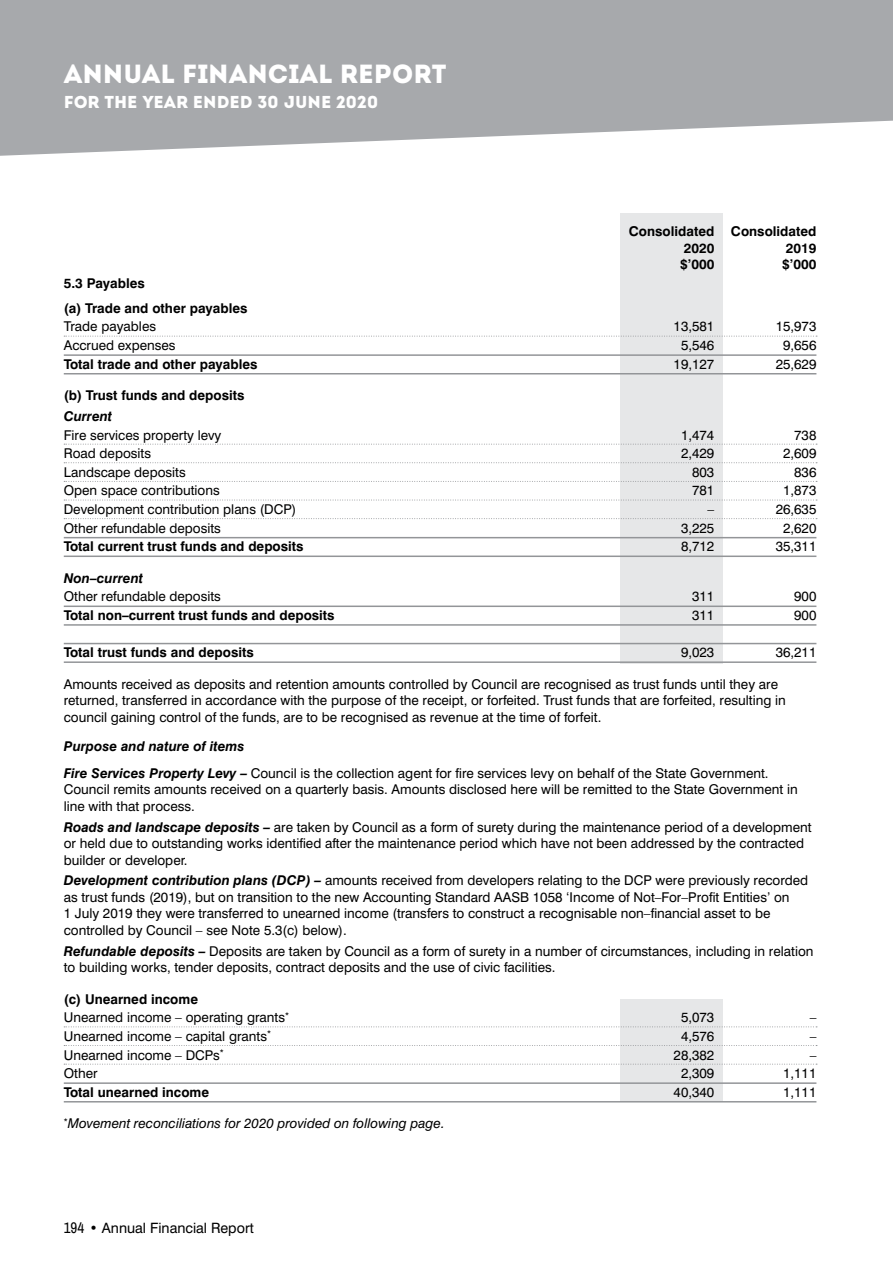
<style>
.page{position:relative;width:893px;height:1263px;background:#fff}
.page>*{position:absolute;margin:0;border:0;box-sizing:border-box;transform-origin:0 0}
.t1{font:26.25px "Intro";color:#fff}
.t2{font:17.25px "Intro";color:#fff}
.t3{font:14.25px "Swiss 721 BT";color:#000}
.t4{font:13.5px/16.5px "Swiss 721 BT";color:#000}
.t5{font:700 13.5px/16.5px "Swiss 721 BT";color:#000}
.t6{font:italic 13.5px "Swiss 721 BT";color:#000}
.t7{font:italic 700 13.5px "Swiss 721 BT";color:#000}
.s1{font-weight:700;font-style:italic}
.s2{font-weight:700}
.s3{font-family:"Archivo Narrow";font-size:15px}
</style>
<div class="page">
<svg style="left:0;top:0;width:893px;height:156px;fill:#a7a9ac"></svg>
<div style="left:621px;top:213px;width:102px;height:450px;background:#e6e7e8"></div>
<div style="left:621px;top:999px;width:102px;height:102px;background:#e6e7e8"></div>
<svg style="left:64px;top:336px;width:753px;height:1px"></svg>
<hr style="left:64px;top:354px;width:752px;height:2px;background:#939598">
<hr style="left:64px;top:373px;width:752px;height:1px;background:#939598">
<svg style="left:64px;top:444px;width:753px;height:1px"></svg>
<svg style="left:64px;top:462px;width:753px;height:1px"></svg>
<svg style="left:64px;top:481px;width:753px;height:1px"></svg>
<svg style="left:64px;top:500px;width:753px;height:1px"></svg>
<svg style="left:64px;top:518px;width:753px;height:1px"></svg>
<hr style="left:64px;top:537px;width:752px;height:1px;background:#939598">
<hr style="left:64px;top:555px;width:752px;height:2px;background:#939598">
<hr style="left:64px;top:605px;width:752px;height:2px;background:#939598">
<hr style="left:64px;top:624px;width:752px;height:2px;background:#939598">
<hr style="left:64px;top:643px;width:752px;height:1px;background:#939598">
<hr style="left:64px;top:661px;width:752px;height:2px;background:#939598">
<svg style="left:64px;top:1026px;width:753px;height:1px"></svg>
<svg style="left:64px;top:1045px;width:753px;height:1px"></svg>
<svg style="left:64px;top:1064px;width:753px;height:1px"></svg>
<hr style="left:64px;top:1082px;width:752px;height:2px;background:#939598">
<hr style="left:64px;top:1101px;width:752px;height:1px;background:#939598">
<h1 class="t1" style="left:64px;top:59px;width:384px">ANNUAL FINANCIAL REPORT</h1>
<p class="t2" style="left:64px;top:92px;width:316px">FOR THE YEAR ENDED 30 JUNE 2020</p>
<p class="t5" style="left:684px;top:223px;width:134px;text-indent:-55px">Consolidated Consolidated<br>2020</p>
<p class="t5" style="left:786px;top:240px;width:32px">2019</p>
<p class="t5" style="left:680px;top:256px;width:36px">$’000</p>
<p class="t5" style="left:782px;top:256px;width:36px">$’000</p>
<p class="t5" style="left:64px;top:270px;width:185px;line-height:25px">5.3 Payables<br>(a) Trade and other payables</p>
<p class="t4" style="left:64px;top:318px;width:94px">Trade payables</p>
<p class="t4" style="left:674px;top:318px;width:42px">13,581</p>
<p class="t4" style="left:776px;top:318px;width:42px">15,973</p>
<p class="t4" style="left:64px;top:337px;width:113px">Accrued expenses</p>
<p class="t4" style="left:681px;top:337px;width:35px">5,546</p>
<p class="t4" style="left:783px;top:337px;width:35px">9,656</p>
<p class="t5" style="left:64px;top:356px;width:195px">Total trade and other payables</p>
<p class="t4" style="left:674px;top:356px;width:42px">19,127</p>
<p class="t4" style="left:776px;top:356px;width:42px">25,629</p>
<p class="t5" style="left:64px;top:387px;width:182px">(b) Trust funds and deposits</p>
<p class="t7" style="left:64px;top:408px;width:50px">Current</p>
<p class="t4" style="left:64px;top:426px;width:159px">Fire services property levy</p>
<p class="t4" style="left:681px;top:426px;width:35px">1,474</p>
<p class="t4" style="left:794px;top:426px;width:24px">738</p>
<p class="t4" style="left:64px;top:445px;width:89px">Road deposits</p>
<p class="t4" style="left:681px;top:445px;width:35px">2,429</p>
<p class="t4" style="left:783px;top:445px;width:35px">2,609</p>
<p class="t4" style="left:64px;top:464px;width:123px">Landscape deposits</p>
<p class="t4" style="left:692px;top:464px;width:24px">803</p>
<p class="t4" style="left:794px;top:464px;width:24px">836</p>
<p class="t4" style="left:64px;top:482px;width:158px">Open space contributions</p>
<p class="t4" style="left:692px;top:482px;width:24px">781</p>
<p class="t4" style="left:783px;top:482px;width:35px">1,873</p>
<p class="t4" style="left:64px;top:501px;width:234px">Development contribution plans (DCP)</p>
<p class="t4" style="left:708px;top:501px;width:8px">–</p>
<p class="t4" style="left:776px;top:501px;width:42px">26,635</p>
<p class="t4" style="left:64px;top:519px;width:159px">Other refundable deposits</p>
<p class="t4" style="left:681px;top:519px;width:35px">3,225</p>
<p class="t4" style="left:783px;top:519px;width:35px">2,620</p>
<p class="t5" style="left:64px;top:538px;width:241px">Total current trust funds and deposits</p>
<p class="t4" style="left:681px;top:538px;width:35px">8,712</p>
<p class="t4" style="left:776px;top:538px;width:42px">35,311</p>
<p class="t7" style="left:64px;top:570px;width:81px">Non–current</p>
<p class="t4" style="left:64px;top:588px;width:159px">Other refundable deposits</p>
<p class="t4" style="left:692px;top:588px;width:24px">311</p>
<p class="t4" style="left:794px;top:588px;width:24px">900</p>
<p class="t5" style="left:64px;top:607px;width:272px">Total non–current trust funds and deposits</p>
<p class="t4" style="left:692px;top:607px;width:24px">311</p>
<p class="t4" style="left:794px;top:607px;width:24px">900</p>
<p class="t5" style="left:64px;top:644px;width:191px">Total trust funds and deposits</p>
<p class="t4" style="left:681px;top:644px;width:35px">9,023</p>
<p class="t4" style="left:776px;top:644px;width:42px">36,211</p>
<p class="t4" style="left:64px;top:675px;width:723px">Amounts received as deposits and retention amounts controlled by Council are recognised as trust funds until they are returned, transferred in accordance with the purpose of the receipt, or forfeited. Trust funds that are forfeited, resulting in council gaining control of the funds, are to be recognised as revenue at the time of forfeit.</p>
<p class="t4" style="left:64px;top:732px;width:706px;line-height:27.2px"><span class="s1">Purpose and nature of items<br>Fire Services Property Levy –</span> Council is the collection agent for fire services levy on behalf of the State Government.</p>
<p class="t4" style="left:64px;top:781px;width:735px">Council remits amounts received on a quarterly basis. Amounts disclosed here will be remitted to the State Government in line with that process.</p>
<p class="t4" style="left:64px;top:818px;width:749px"><span class="s1">Roads and landscape deposits –</span> are taken by Council as a form of surety during the maintenance period of a development or held due to outstanding works identified after the maintenance period which have not been addressed by the contracted builder or developer.</p>
<p class="t4" style="left:64px;top:872px;width:746px"><span class="s1">Development contribution plans (DCP) –</span> amounts received from developers relating to the DCP were previously recorded as trust funds (2019), but on transition to the new Accounting Standard AASB 1058 ‘Income of Not–For–Profit Entities’ on<br>1 July 2019 they were transferred to unearned income (transfers to construct a recognisable non–financial asset to be controlled by Council – see Note 5.3(c) below).</p>
<p class="t4" style="left:64px;top:942px;width:751px"><span class="s1">Refundable deposits –</span> Deposits are taken by Council as a form of surety in a number of circumstances, including in relation to building works, tender deposits, contract deposits and the use of civic facilities.</p>
<p class="t4" style="left:64px;top:989px;width:227px;line-height:18.6px"><span class="s2">(c) Unearned income<br></span>Unearned income – operating grants<sup>*</sup></p>
<p class="t4" style="left:681px;top:1009px;width:35px">5,073</p>
<p class="t4" style="left:810px;top:1009px;width:8px">–</p>
<p class="t4" style="left:64px;top:1028px;width:209px">Unearned income – capital grants<sup>*</sup></p>
<p class="t4" style="left:681px;top:1028px;width:35px">4,576</p>
<p class="t4" style="left:810px;top:1028px;width:8px">–</p>
<p class="t4" style="left:64px;top:1046px;width:161px">Unearned income – DCPs<sup>*</sup></p>
<p class="t4" style="left:674px;top:1046px;width:42px">28,382</p>
<p class="t4" style="left:810px;top:1046px;width:8px">–</p>
<p class="t4" style="left:64px;top:1065px;width:35px">Other</p>
<p class="t4" style="left:681px;top:1065px;width:35px">2,309</p>
<p class="t4" style="left:783px;top:1065px;width:35px">1,111</p>
<p class="t5" style="left:64px;top:1083px;width:147px">Total unearned income</p>
<p class="t4" style="left:674px;top:1083px;width:42px">40,340</p>
<p class="t4" style="left:783px;top:1083px;width:35px">1,111</p>
<p class="t6" style="left:64px;top:1115px;width:382px"><sup>*</sup>Movement reconciliations for 2020 provided on following page.</p>
<p class="t3" style="left:64px;top:1219px;width:192px"><span class="s3">194</span> • Annual Financial Report</p>
</div>
